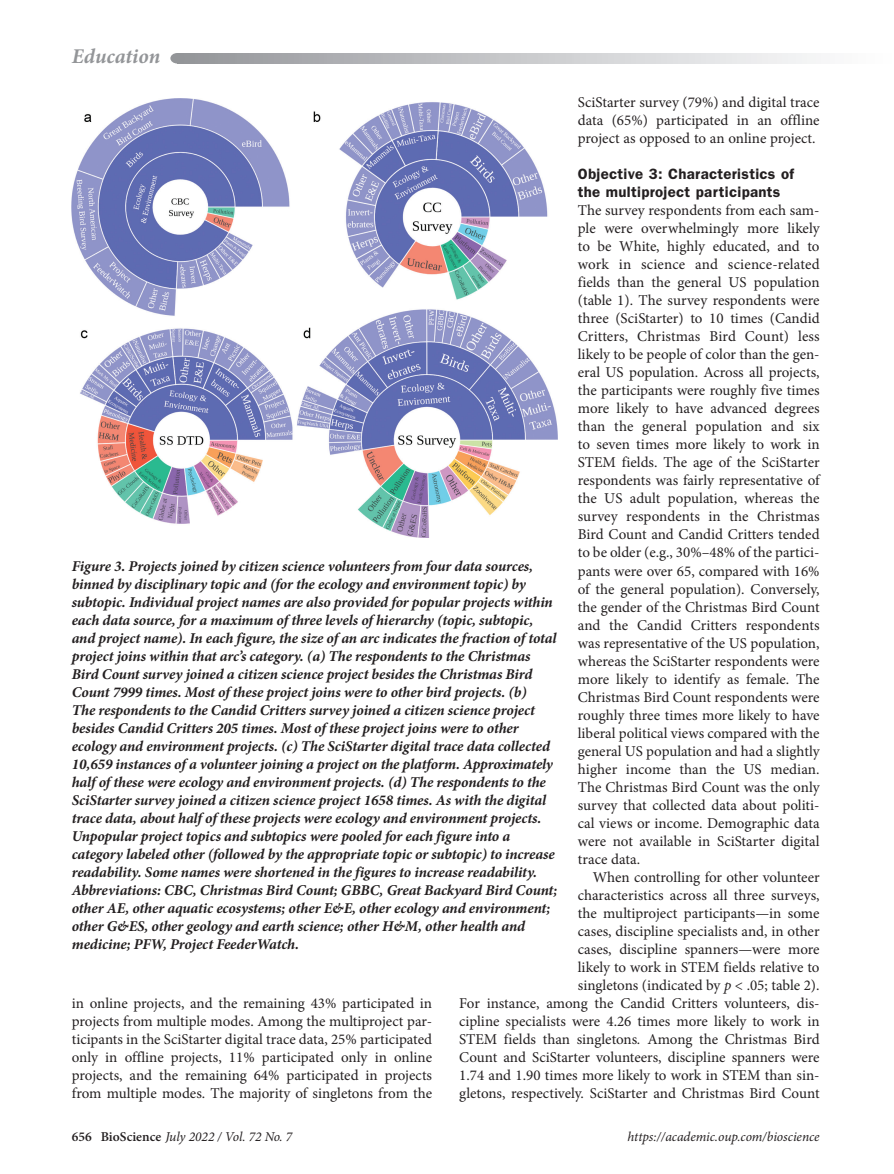
<style>
.page{position:relative;width:894px;height:1174px;background:#fff}
.page>*{position:absolute;margin:0;border:0;box-sizing:border-box;transform-origin:0 0}
.t1{font:italic 700 21px "Minion Pro";color:#939598}
.FigCaption{font:italic 700 15px/18px "Minion Pro";letter-spacing:-.01em;color:#231f20}
.ParaFL{font:15px/18px "Minion Pro";color:#231f20;text-align:justify}
.Para{font:15px/18px "Minion Pro";letter-spacing:-.005em;color:#231f20;text-align:justify}
.t2{font:600 15px/18px "ITC Franklin Gothic Std";letter-spacing:.02em;color:#231f20}
.t3{font:italic 13.5px "Minion Pro";letter-spacing:-.005em;color:#231f20}
.s1{font-style:italic}
.s2{font-weight:600;font-style:normal}
</style>
<div class="page">
<svg style="left:180px;top:53px;width:636px;height:11px;background:#c5c6c8"></svg>
<div style="left:170px;top:53px;width:14px;height:11px;background:#939598;border-radius:50%"></div>
<img style="left:72px;top:99px;width:485px;height:439px">
<h1 class="t1" style="left:72px;top:41px;width:90px">Education</h1>
<p class="Para" style="left:577px;top:94px;width:243px">SciStarter survey (79%) and digital trace data (65%) participated in an offline project as opposed to an online project.</p>
<h1 class="t2" style="left:577px;top:165px;width:217px">Objective 3: Characteristics of the multiproject participants</h1>
<p class="ParaFL" style="left:577px;top:202px;width:243px">The survey respondents from each sam&shy;ple were overwhelmingly more likely to be White, highly educated, and to work in science and science-related fields than the general US population (table 1). The survey respondents were three (SciStarter) to 10 times (Candid Critters, Christmas Bird Count) less likely to be people of color than the gen&shy;eral US population. Across all projects, the participants were roughly five times more likely to have advanced degrees than the general population and six to seven times more likely to work in STEM fields. The age of the SciStarter respondents was fairly representative of the US adult population, whereas the survey respondents in the Christmas Bird Count and Candid Critters tended to be older (e.g., 30%–48% of the partici&shy;pants were over 65, compared with 16% of the general population). Conversely, the gender of the Christmas Bird Count and the Candid Critters respondents was representative of the US population, whereas the SciStarter respondents were more likely to identify as female. The Christmas Bird Count respondents were roughly three times more likely to have liberal political views compared with the general US population and had a slightly higher income than the US median.<br>The Christmas Bird Count was the only survey that collected data about politi&shy;cal views or income. Demographic data were not available in SciStarter digital trace data.</p>
<p class="Para" style="left:459px;top:868px;width:362px;text-align:right">When controlling for other volunteer<br>characteristics across all three surveys,<br>the multiproject participants—in some<br>cases, discipline specialists and, in other<br>cases, discipline spanners—were more<br>likely to work in STEM fields relative to<br>singletons (indicated by <span class="s1">p</span> &lt; .05; table 2).<br>For instance, among the Candid Critters volunteers, dis&shy;cipline specialists were 4.26 times more likely to work in STEM fields than singletons<span class="s1">.</span> Among the Christmas Bird Count and SciStarter volunteers, discipline spanners were 1.74 and 1.90 times more likely to work in STEM than sin&shy;gletons, respectively. SciStarter and Christmas Bird Count</p>
<p class="FigCaption" style="left:72px;top:557px;width:486px">Figure 3. Projects joined by citizen science volunteers from four data sources, binned by disciplinary topic and (for the ecology and environment topic) by subtopic. Individual project names are also provided for popular projects within each data source, for a maximum of three levels of hierarchy (topic, subtopic, and project name). In each figure, the size of an arc indicates the fraction of total project joins within that arc’s category. (a) The respondents to the Christmas Bird Count survey joined a citizen science project besides the Christmas Bird Count 7999 times. Most of these project joins were to other bird projects. (b)<br>The respondents to the Candid Critters survey joined a citizen science project besides Candid Critters 205 times. Most of these project joins were to other ecology and environment projects. (c) The SciStarter digital trace data collected 10,659 instances of a volunteer joining a project on the platform. Approximately half of these were ecology and environment projects. (d) The respondents to the SciStarter survey joined a citizen science project 1658 times. As with the digital trace data, about half of these projects were ecology and environment projects.<br>Unpopular project topics and subtopics were pooled for each figure into a category labeled other (followed by the appropriate topic or subtopic) to increase readability. Some names were shortened in the figures to increase readability.<br>Abbreviations: CBC, Christmas Bird Count; GBBC, Great Backyard Bird Count; other AE, other aquatic ecosystems; other E&amp;E, other ecology and environment; other G&amp;ES, other geology and earth science; other H&amp;M, other health and medicine; PFW, Project FeederWatch.</p>
<p class="Para" style="left:72px;top:994px;width:362px">in online projects, and the remaining 43% participated in projects from multiple modes. Among the multiproject par&shy;ticipants in the SciStarter digital trace data, 25% participated only in offline projects, 11% participated only in online projects, and the remaining 64% participated in projects from multiple modes. The majority of singletons from the</p>
<p class="t3" style="left:72px;top:1127px;width:222px"><span class="s2">656 BioScience</span> July 2022 / Vol. 72 No. 7</p>
<p class="t3" style="left:627px;top:1127px;width:193px">https://academic.oup.com/bioscience</p>
</div>
